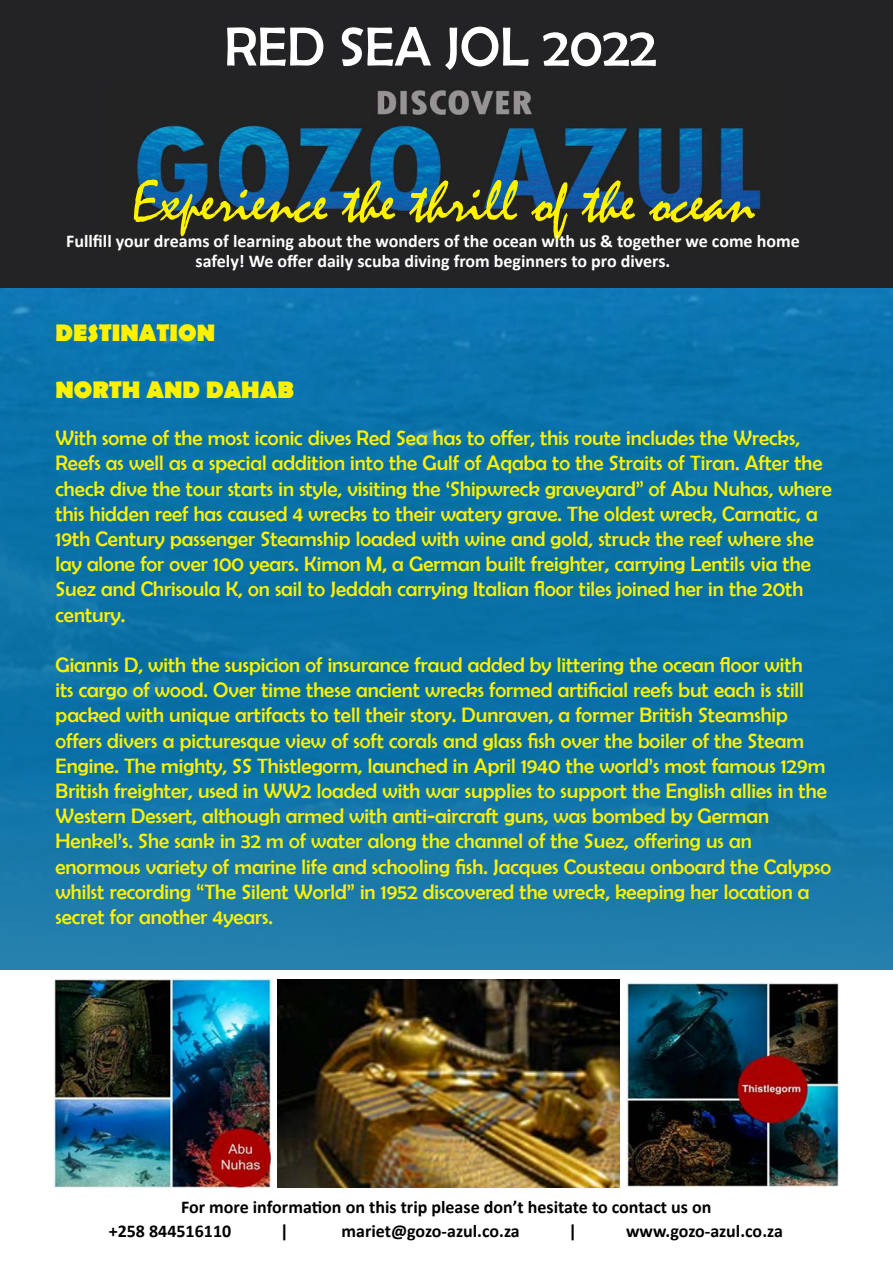
<style>
.page{position:relative;width:893px;height:1263px;background:#fff}
.page>*{position:absolute;margin:0;border:0;box-sizing:border-box;transform-origin:0 0}
.t1{font:60px "Mistral";color:#fff200}
.t2{font:55.5px "Berlin Sans FB";color:#fff}
.t3{font:700 24px "Berlin Sans FB";color:#fff200}
.t4{font:21px/25.2px "Berlin Sans FB";color:#fff200}
.t5{font:700 18px/19.5px "Calibri";color:#fff;text-align:center}
.t6{font:700 18px "Calibri";color:#000}
</style>
<div class="page">
<div style="left:0;top:287px;width:893px;height:682px;background:linear-gradient(to bottom,#0471ac,#1878a7)"></div>
<div style="left:0;top:0;width:893px;height:287px;background:#232325"></div>
<img style="left:133px;top:90px;width:628px;height:125px">
<img style="left:626px;top:982px;width:213px;height:205px">
<img style="left:278px;top:979px;width:342px;height:208px">
<img style="left:54px;top:979px;width:217px;height:209px">
<h2 class="t2" style="left:224px;top:16px;width:434px">RED SEA JOL 2022</h2>
<h1 class="t1" style="left:132px;top:166px;width:624px">Experience the thrill of the ocean</h1>
<p class="t5" style="left:66px;top:231px;width:735px">Fullfill your dreams of learning about the wonders of the ocean with us &amp; together we come home safely! We offer daily scuba diving from beginners to pro divers.</p>
<p class="t3" style="left:56px;top:319px;width:161px">DESTINATION</p>
<p class="t3" style="left:56px;top:376px;width:240px">NORTH AND DAHAB</p>
<p class="t4" style="left:56px;top:425px;width:778px">With some of the most iconic dives Red Sea has to offer, this route includes the Wrecks, Reefs as well as a special addition into the Gulf of Aqaba to the Straits of Tiran. After the check dive the tour starts in style, visiting the ‘Shipwreck graveyard” of Abu Nuhas, where this hidden reef has caused 4 wrecks to their watery grave. The oldest wreck, Carnatic, a 19th Century passenger Steamship loaded with wine and gold, struck the reef where she lay alone for over 100 years. Kimon M, a German built freighter, carrying Lentils via the Suez and Chrisoula K, on sail to Jeddah carrying Italian floor tiles joined her in the 20th century.</p>
<p class="t4" style="left:56px;top:652px;width:777px">Giannis D, with the suspicion of insurance fraud added by littering the ocean floor with<br>its cargo of wood. Over time these ancient wrecks formed artificial reefs but each is still packed with unique artifacts to tell their story. Dunraven, a former British Steamship offers divers a picturesque view of soft corals and glass fish over the boiler of the Steam Engine. The mighty, SS Thistlegorm, launched in April 1940 the world’s most famous 129m British freighter, used in WW2 loaded with war supplies to support the English allies in the Western Dessert, although armed with anti-aircraft guns, was bombed by German Henkel’s. She sank in 32 m of water along the channel of the Suez, offering us an enormous variety of marine life and schooling fish. Jacques Cousteau onboard the Calypso whilst recording “The Silent World” in 1952 discovered the wreck, keeping her location a secret for another 4years.</p>
<p class="t6" style="left:181px;top:1195px;width:532px">For more information on this trip please don’t hesitate to contact us on</p>
<p class="t6" style="left:109px;top:1218px;width:124px">+258 844516110</p>
<p class="t6" style="left:280px;top:1218px;width:10px">|</p>
<p class="t6" style="left:342px;top:1218px;width:180px">mariet@gozo-azul.co.za</p>
<p class="t6" style="left:569px;top:1218px;width:10px">|</p>
<p class="t6" style="left:626px;top:1218px;width:159px">www.gozo-azul.co.za</p>
</div>
